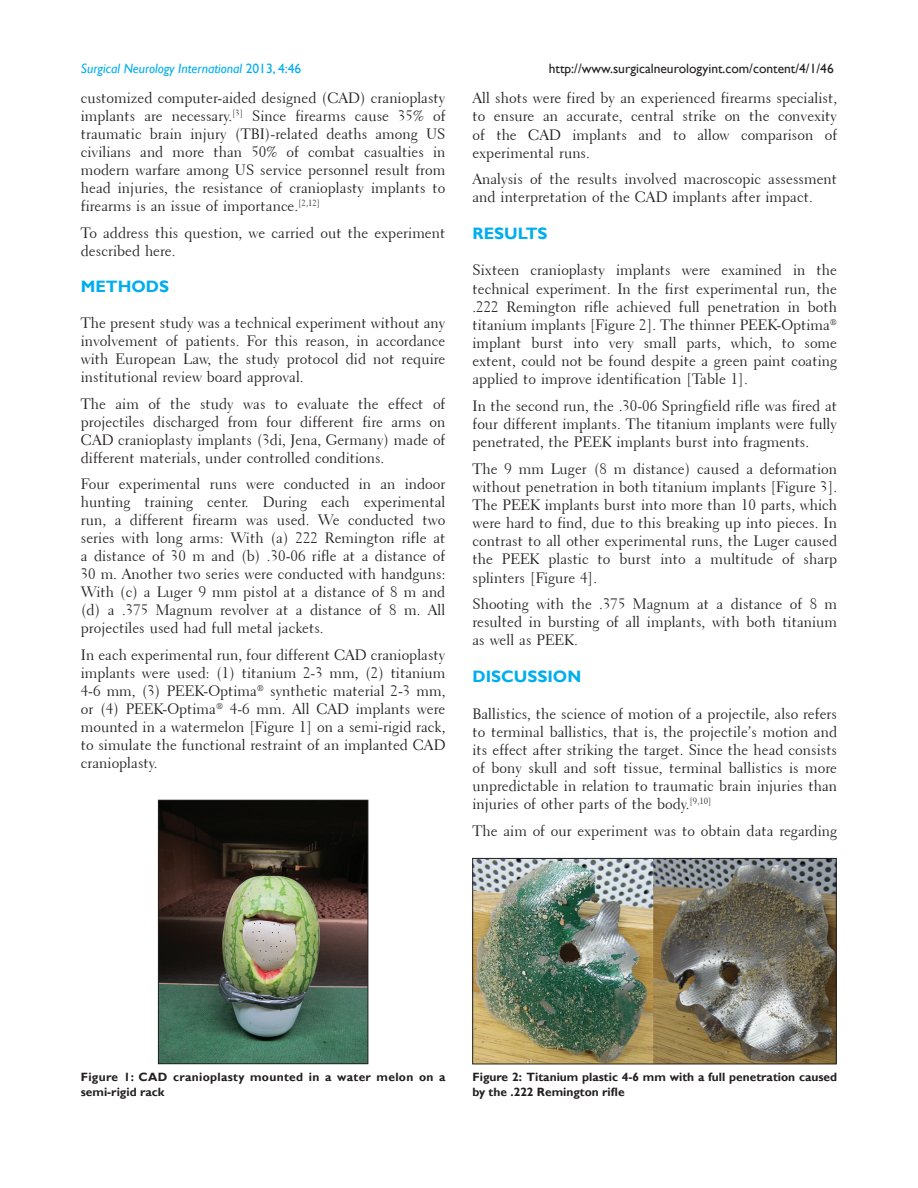
<style>
.page{position:relative;width:918px;height:1188px;background:#fff}
.page>*{position:absolute;margin:0;border:0;box-sizing:border-box;transform-origin:0 0}
.t1{font:700 16.5px "Gill Sans";color:#00aeef}
.TX{font:15px/18px "Transitional 521 BT Roman A";color:#231f20;text-align:justify}
.t2{font:13.5px "Gill Sans";color:#231f20}
.t3{font:italic 13.5px "Gill Sans";color:#00aeef}
.FGC{font:700 12px/14.4px "Gill Sans";color:#231f20}
.FGC-2{font:700 12px/14.4px "Gill Sans";letter-spacing:.025em;color:#231f20}
.s1{font-style:normal}
</style>
<div class="page">
<img style="left:160px;top:802px;width:206px;height:260px">
<div style="left:158px;top:800px;width:210px;height:264px;border:1px solid #231f20"></div>
<img style="left:474px;top:860px;width:360px;height:202px">
<div style="left:472px;top:858px;width:364px;height:206px;border:1px solid #231f20"></div>
<p class="t3" style="left:81px;top:61px;width:222px">Surgical Neurology International <span class="s1">2013, 4:46</span></p>
<p class="t2" style="left:549px;top:61px;width:287px">http://www.surgicalneurologyint.com/content/4/1/46</p>
<p class="TX" style="left:81px;top:89px;width:366px">customized computer‑aided designed (CAD) cranioplasty implants are necessary.<sup>[3]</sup> Since firearms cause 35% of traumatic brain injury (TBI)‑related deaths among US civilians and more than 50% of combat casualties in modern warfare among US service personnel result from head injuries, the resistance of cranioplasty implants to firearms is an issue of importance.<sup>[2,12]</sup></p>
<p class="TX" style="left:81px;top:224px;width:366px">To address this question, we carried out the experiment described here.</p>
<h1 class="t1" style="left:81px;top:277px;width:90px">METHODS</h1>
<p class="TX" style="left:81px;top:314px;width:366px">The present study was a technical experiment without any involvement of patients. For this reason, in accordance with European Law, the study protocol did not require institutional review board approval.</p>
<p class="TX" style="left:81px;top:395px;width:366px">The aim of the study was to evaluate the effect of projectiles discharged from four different fire arms on CAD cranioplasty implants (3di, Jena, Germany) made of different materials, under controlled conditions.</p>
<p class="TX" style="left:81px;top:475px;width:366px">Four experimental runs were conducted in an indoor hunting training center. During each experimental run, a different firearm was used. We conducted two series with long arms: With (a) 222 Remington rifle at a distance of 30 m and (b) .30‑06 rifle at a distance of 30 m. Another two series were conducted with handguns:<br>With (c) a Luger 9 mm pistol at a distance of 8 m and (d) a .375 Magnum revolver at a distance of 8 m. All projectiles used had full metal jackets.</p>
<p class="TX" style="left:81px;top:646px;width:366px">In each experimental run, four different CAD cranioplasty implants were used: (1) titanium 2-3 mm, (2) titanium 4-6 mm, (3) PEEK‑Optima<sup>®</sup> synthetic material 2-3 mm, or (4) PEEK‑Optima<sup>®</sup> 4-6 mm. All CAD implants were mounted in a watermelon [Figure 1] on a semi‑rigid rack, to simulate the functional restraint of an implanted CAD cranioplasty.</p>
<p class="TX" style="left:472px;top:89px;width:366px">All shots were fired by an experienced firearms specialist, to ensure an accurate, central strike on the convexity of the CAD implants and to allow comparison of experimental runs.</p>
<p class="TX" style="left:472px;top:170px;width:366px">Analysis of the results involved macroscopic assessment and interpretation of the CAD implants after impact.</p>
<h1 class="t1" style="left:472px;top:224px;width:77px">RESULTS</h1>
<p class="TX" style="left:472px;top:261px;width:366px">Sixteen cranioplasty implants were examined in the technical experiment. In the first experimental run, the .222 Remington rifle achieved full penetration in both titanium implants [Figure 2]. The thinner PEEK‑Optima<sup>® </sup>implant burst into very small parts, which, to some extent, could not be found despite a green paint coating applied to improve identification [Table 1].</p>
<p class="TX" style="left:472px;top:397px;width:366px">In the second run, the .30‑06 Springfield rifle was fired at four different implants. The titanium implants were fully penetrated, the PEEK implants burst into fragments.</p>
<p class="TX" style="left:472px;top:460px;width:366px">The 9 mm Luger (8 m distance) caused a deformation without penetration in both titanium implants [Figure 3].<br>The PEEK implants burst into more than 10 parts, which were hard to find, due to this breaking up into pieces. In contrast to all other experimental runs, the Luger caused the PEEK plastic to burst into a multitude of sharp splinters [Figure 4].</p>
<p class="TX" style="left:472px;top:595px;width:366px">Shooting with the .375 Magnum at a distance of 8 m resulted in bursting of all implants, with both titanium as well as PEEK.</p>
<h1 class="t1" style="left:472px;top:667px;width:110px">DISCUSSION</h1>
<p class="TX" style="left:472px;top:704px;width:366px">Ballistics, the science of motion of a projectile, also refers to terminal ballistics, that is, the projectile’s motion and its effect after striking the target. Since the head consists of bony skull and soft tissue, terminal ballistics is more unpredictable in relation to traumatic brain injuries than injuries of other parts of the body.<sup>[9,10]</sup></p>
<p class="TX" style="left:472px;top:822px;width:366px">The aim of our experiment was to obtain data regarding</p>
<p class="FGC-2" style="left:81px;top:1070px;width:366px">Figure 1: CAD cranioplasty mounted in a water melon on a semi‑rigid rack</p>
<p class="FGC" style="left:472px;top:1070px;width:366px">Figure 2: Titanium plastic 4-6 mm with a full penetration caused by the .222 Remington rifle</p>
</div>
